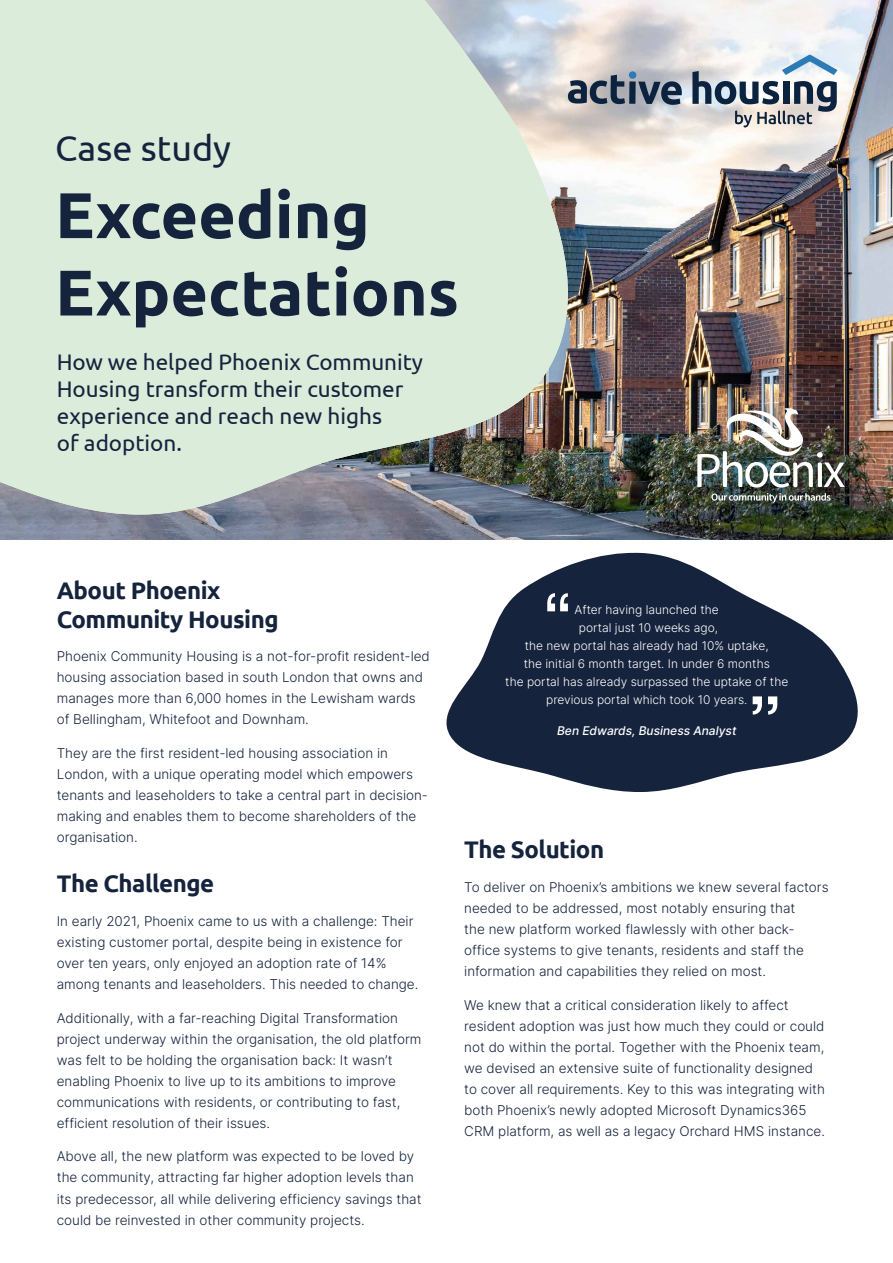
<style>
.page{position:relative;width:893px;height:1263px;background:#fff}
.page>*{position:absolute;margin:0;border:0;box-sizing:border-box;transform-origin:0 0}
.t1{font:700 64.5px/77.4px "Ubuntu";color:#16233d}
.t2{font:36px "Ubuntu";color:#16233d}
.t3{font:700 24px/28.8px "Ubuntu";letter-spacing:-.02em;color:#16233d}
.t4{font:22.5px/27px "Ubuntu";color:#16233d}
.t5{font:300 13.5px/21px "Inter";color:#16233d}
.t6{font:300 12px/18px "Inter";color:#fff;text-align:center}
.t7{font:12px "Inter";color:#fff}
</style>
<div class="page">
<img style="left:0;top:0;width:893px;height:540px">
<svg style="left:0;top:0;width:591px;height:515px;background:#cddbce"></svg>
<svg style="left:568px;top:71px;width:114px;height:34px;background:#7b8390"></svg>
<svg style="left:692px;top:55px;width:146px;height:73px"></svg>
<img style="left:697px;top:408px;width:148px;height:95px">
<svg style="left:446px;top:552px;width:412px;height:240px;fill:#16233d"></svg>
<svg style="left:547px;top:593px;width:21px;height:18px"></svg>
<svg style="left:753px;top:696px;width:24px;height:18px"></svg>
<h2 class="t2" style="left:55px;top:126px;width:177px">Case study</h2>
<h1 class="t1" style="left:55px;top:175px;width:405px">Exceeding<br>Expectations</h1>
<h3 class="t4" style="left:57px;top:348px;width:368px">How we helped Phoenix Community<br>Housing transform their customer experience and reach new highs<br>of adoption.</h3>
<h3 class="t3" style="left:57px;top:575px;width:223px">About Phoenix<br>Community Housing</h3>
<p class="t5" style="left:57px;top:646px;width:375px">Phoenix Community Housing is a not-for-profit resident-led housing association based in south London that owns and manages more than 6,000 homes in the Lewisham wards of Bellingham, Whitefoot and Downham.</p>
<p class="t5" style="left:57px;top:742px;width:373px">They are the first resident-led housing association in London, with a unique operating model which empowers tenants and leaseholders to take a central part in decision&shy;making and enables them to become shareholders of the organisation.</p>
<h3 class="t3" style="left:57px;top:869px;width:159px">The Challenge</h3>
<p class="t5" style="left:57px;top:910px;width:363px">In early 2021, Phoenix came to us with a challenge: Their existing customer portal, despite being in existence for over ten years, only enjoyed an adoption rate of 14% among tenants and leaseholders. This needed to change.</p>
<p class="t5" style="left:57px;top:1007px;width:366px">Additionally, with a far-reaching Digital Transformation project underway within the organisation, the old platform was felt to be holding the organisation back: It wasn’t enabling Phoenix to live up to its ambitions to improve communications with residents, or contributing to fast, efficient resolution of their issues.</p>
<p class="t5" style="left:57px;top:1146px;width:366px">Above all, the new platform was expected to be loved by the community, attracting far higher adoption levels than its predecessor, all while delivering efficiency savings that could be reinvested in other community projects.</p>
<p class="t6" style="left:505px;top:600px;width:285px">After having launched the<br>portal just 10 weeks ago,<br>the new portal has already had 10% uptake,<br>the initial 6 month target. In under 6 months<br>the portal has already surpassed the uptake of the previous portal which took 10 years.</p>
<p class="t7" style="left:557px;top:721px;width:181px">Ben Edwards, Business Analyst</p>
<h3 class="t3" style="left:464px;top:835px;width:141px">The Solution</h3>
<p class="t5" style="left:464px;top:876px;width:366px">To deliver on Phoenix’s ambitions we knew several factors needed to be addressed, most notably ensuring that<br>the new platform worked flawlessly with other back&shy;office systems to give tenants, residents and staff the information and capabilities they relied on most.</p>
<p class="t5" style="left:464px;top:994px;width:362px">We knew that a critical consideration likely to affect resident adoption was just how much they could or could not do within the portal. Together with the Phoenix team, we devised an extensive suite of functionality designed to cover all requirements. Key to this was integrating with both Phoenix’s newly adopted Microsoft Dynamics365<br>CRM platform, as well as a legacy Orchard HMS instance.</p>
</div>
